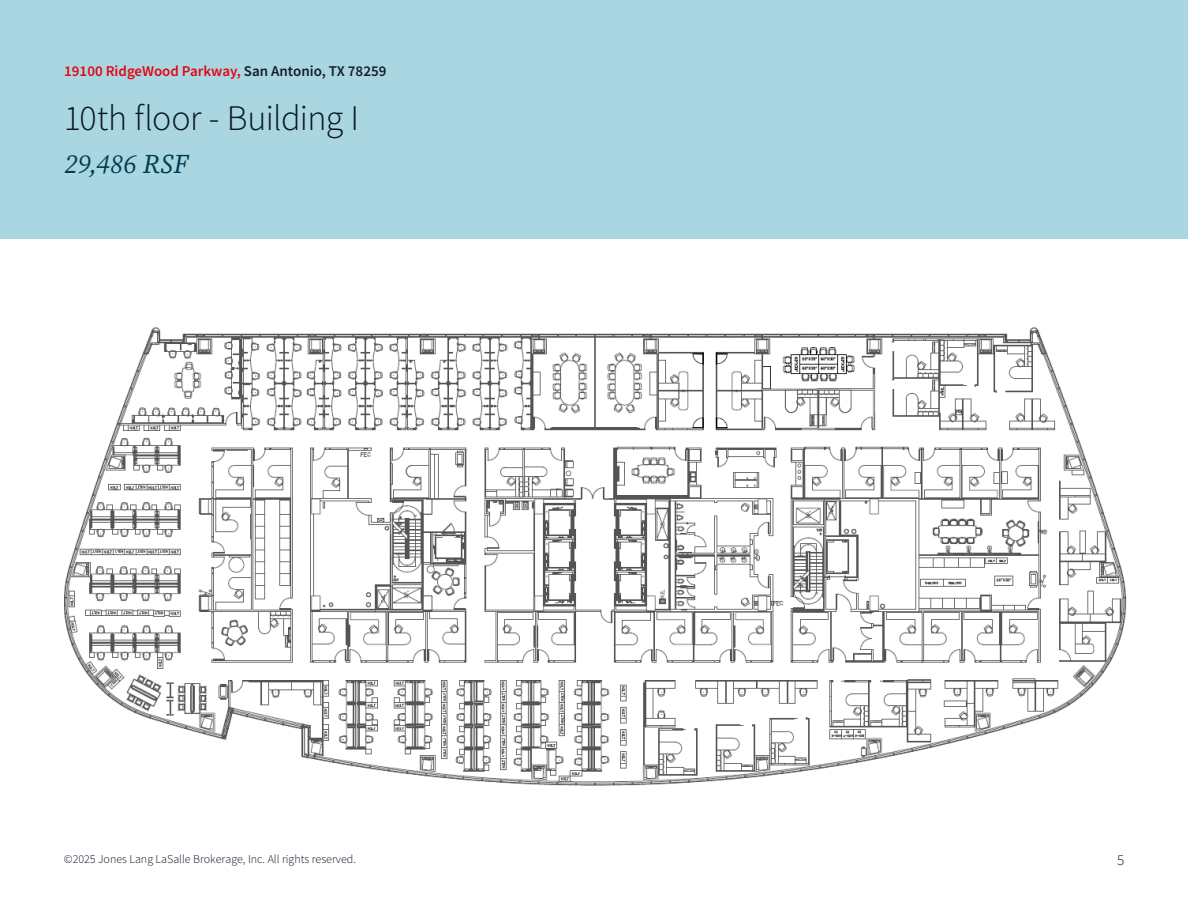
<style>
.page{position:relative;width:1188px;height:918px;background:#fff}
.page>*{position:absolute;margin:0;border:0;box-sizing:border-box;transform-origin:0 0}
.Section_heading_-_24pt{font:300 36px "Source Sans Pro";letter-spacing:-.02em;color:#091526}
.Section_heading_-_24pt-2{font:italic 27px "Source Serif Pro";letter-spacing:-.02em;color:#003e51}
.Body_Text__Can_be_10_or_12pt{font:600 15px "Source Sans Pro";color:#e30613}
.Page_no{font:300 15px "Source Sans Pro";color:#091526}
.t1{font:300 12px "Source Sans Pro";color:#091526}
.s1{color:#131e29}
</style>
<div class="page">
<div style="left:0;top:0;width:1188px;height:238px;background:#a9d6e0"></div>
<img style="left:64px;top:327px;width:1063px;height:459px">
<p class="Body_Text__Can_be_10_or_12pt" style="left:64px;top:61px;width:324px">19100 RidgeWood Parkway, <span class="s1">San Antonio, TX 78259</span></p>
<p class="Section_heading_-_24pt" style="left:64px;top:96px;width:297px">10th floor - Building I</p>
<p class="Section_heading_-_24pt-2" style="left:64px;top:146px;width:126px">29,486 RSF</p>
<p class="t1" style="left:64px;top:852px;width:294px">©2025 Jones Lang LaSalle Brokerage, Inc. All rights reserved.</p>
<p class="Page_no" style="left:1117px;top:851px;width:9px">5</p>
</div>
